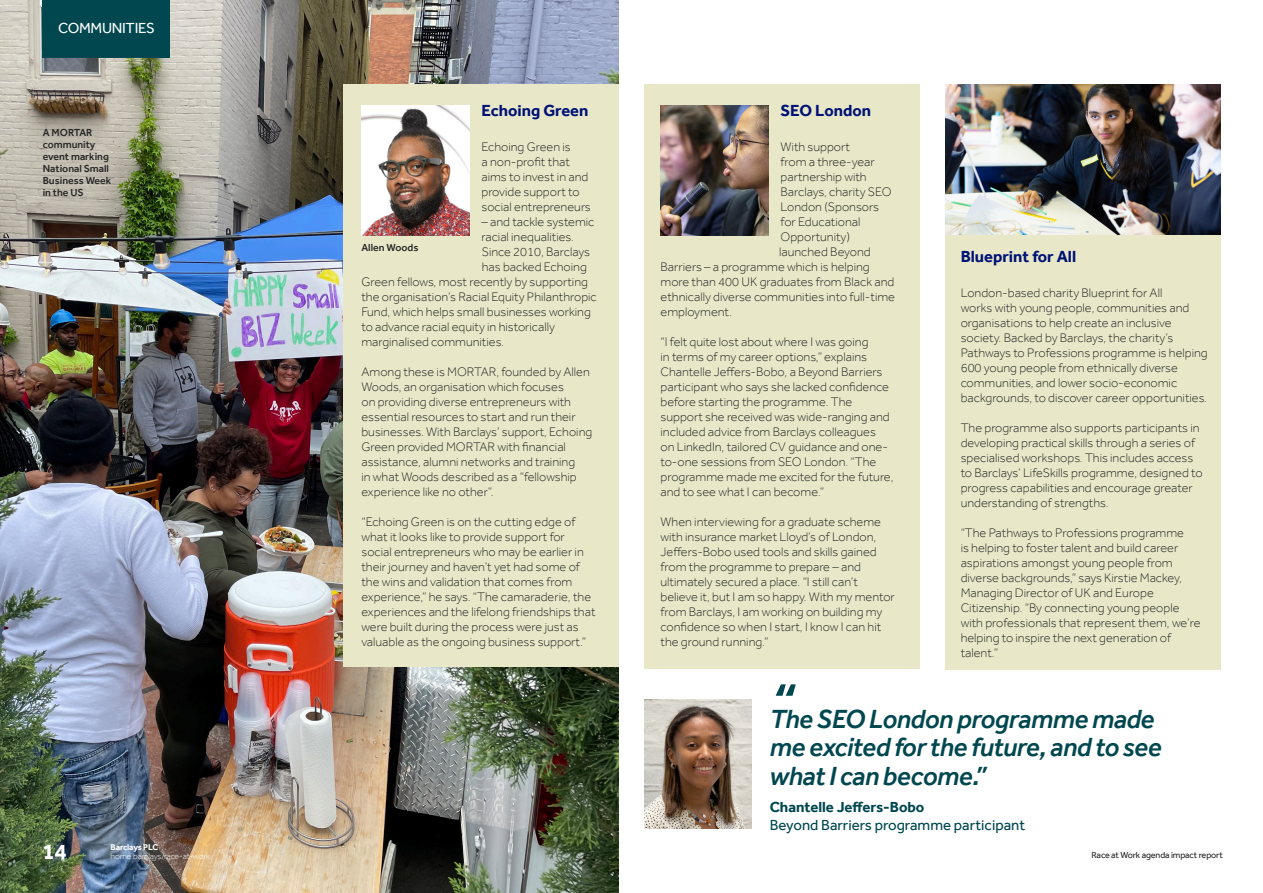
<style>
.page{position:relative;width:1263px;height:893px;background:#fff}
.page>*{position:absolute;margin:0;border:0;box-sizing:border-box;transform-origin:0 0}
.t1{font:italic 500 54px "Effra";color:#004750}
.t2{font:italic 500 27px/28.7px "Effra";letter-spacing:-.015em;color:#004750}
.t3{font:700 22.5px "Effra";color:#fff}
._4__subhead{font:700 16.5px "Effra";color:#001276}
._3__Body_Copy_AC{font:15px "Effra";color:#004750}
._3__Body_Copy_AC-2{font:700 15px "Effra";color:#004750}
._2__Sell{font:15px "Effra";letter-spacing:-.02em;color:#fff}
._3__BODY_COPY{font:300 12.75px/15px "Effra";color:#272727}
._3__BODY_COPY-2{font:500 10.5px/12px "Effra";color:#272727}
.t4{font:9px "Effra";letter-spacing:-.015em;color:#272727}
.t5{font:300 8.7px "Effra";letter-spacing:-.015em;color:#fff}
.t6{font:700 8.7px "Effra";letter-spacing:-.015em;color:#fff}
</style>
<div class="page">
<img style="left:0;top:0;width:619px;height:893px">
<div style="left:43px;top:0;width:127px;height:57px;background:#004750"></div>
<div style="left:945px;top:84px;width:275px;height:585px;background:#e8e8c9"></div>
<div style="left:644px;top:84px;width:275px;height:585px;background:#e8e8c9"></div>
<img style="left:660px;top:105px;width:108px;height:130px">
<div style="left:343px;top:84px;width:276px;height:583px;background:#e8e8c9"></div>
<img style="left:361px;top:105px;width:108px;height:130px">
<img style="left:945px;top:84px;width:275px;height:150px">
<img style="left:644px;top:699px;width:108px;height:130px">
<p class="_2__Sell" style="left:58px;top:19px;width:98px">COMMUNITIES</p>
<p class="_3__BODY_COPY-2" style="left:43px;top:126px;width:70px">A MORTAR community event marking<br>National Small<br>Business Week in the US</p>
<p class="t6" style="left:111px;top:841px;width:49px">Barclays PLC</p>
<p class="t3" style="left:43px;top:838px;width:26px">14</p>
<p class="t5" style="left:111px;top:850px;width:101px">home.barclays/race-at-work</p>
<p class="_4__subhead" style="left:481px;top:101px;width:108px">Echoing Green</p>
<p class="_3__BODY_COPY" style="left:481px;top:139px;width:111px">Echoing Green is<br>a non-profit that aims to invest in and provide support to social entrepreneurs</p>
<p class="_3__BODY_COPY" style="left:481px;top:214px;width:115px">– and tackle systemic</p>
<p class="_3__BODY_COPY" style="left:481px;top:229px;width:94px">racial inequalities.</p>
<p class="_3__BODY_COPY" style="left:482px;top:244px;width:110px">Since 2010, Barclays</p>
<p class="_3__BODY_COPY" style="left:482px;top:259px;width:107px">has backed Echoing</p>
<p class="_3__BODY_COPY" style="left:361px;top:274px;width:228px">Green fellows, most recently by supporting</p>
<p class="_3__BODY_COPY" style="left:361px;top:289px;width:237px">the organisation’s Racial Equity Philanthropic</p>
<p class="_3__BODY_COPY" style="left:361px;top:304px;width:231px">Fund, which helps small businesses working</p>
<p class="_3__BODY_COPY" style="left:361px;top:319px;width:195px">to advance racial equity in historically</p>
<p class="_3__BODY_COPY" style="left:361px;top:334px;width:144px">marginalised communities.</p>
<p class="_3__BODY_COPY" style="left:361px;top:364px;width:232px">Among these is MORTAR, founded by Allen Woods, an organisation which focuses<br>on providing diverse entrepreneurs with essential resources to start and run their businesses. With Barclays’ support, Echoing Green provided MORTAR with financial assistance, alumni networks and training<br>in what Woods described as a “fellowship experience like no other”.</p>
<p class="_3__BODY_COPY" style="left:361px;top:514px;width:236px">“Echoing Green is on the cutting edge of what it looks like to provide support for social entrepreneurs who may be earlier in their journey and haven’t yet had some of the wins and validation that comes from experience,” he says. “The camaraderie, the experiences and the lifelong friendships that were built during the process were just as valuable as the ongoing business support.”</p>
<p class="_3__BODY_COPY-2" style="left:361px;top:241px;width:58px">Allen Woods</p>
<p class="_4__subhead" style="left:780px;top:101px;width:92px">SEO London</p>
<p class="_3__BODY_COPY" style="left:780px;top:139px;width:71px">With support</p>
<p class="_3__BODY_COPY" style="left:780px;top:154px;width:96px">from a three-year</p>
<p class="_3__BODY_COPY" style="left:780px;top:169px;width:88px">partnership with</p>
<p class="_3__BODY_COPY" style="left:780px;top:184px;width:113px">Barclays, charity SEO</p>
<p class="_3__BODY_COPY" style="left:780px;top:199px;width:100px">London (Sponsors</p>
<p class="_3__BODY_COPY" style="left:780px;top:214px;width:81px">for Educational</p>
<p class="_3__BODY_COPY" style="left:780px;top:229px;width:71px">Opportunity)</p>
<p class="_3__BODY_COPY" style="left:779px;top:244px;width:93px">launched Beyond</p>
<p class="_3__BODY_COPY" style="left:660px;top:259px;width:211px">Barriers – a programme which is helping</p>
<p class="_3__BODY_COPY" style="left:660px;top:274px;width:235px">more than 400 UK graduates from Black and</p>
<p class="_3__BODY_COPY" style="left:660px;top:289px;width:236px">ethnically diverse communities into full-time</p>
<p class="_3__BODY_COPY" style="left:660px;top:304px;width:73px">employment.</p>
<p class="_3__BODY_COPY" style="left:660px;top:334px;width:234px">“I felt quite lost about where I was going<br>in terms of my career options,” explains Chantelle Jeffers-Bobo, a Beyond Barriers participant who says she lacked confidence before starting the programme. The support she received was wide-ranging and included advice from Barclays colleagues<br>on LinkedIn, tailored CV guidance and one&shy;to-one sessions from SEO London. “The programme made me excited for the future, and to see what I can become.”</p>
<p class="_3__BODY_COPY" style="left:660px;top:514px;width:236px">When interviewing for a graduate scheme with insurance market Lloyd’s of London, Jeffers-Bobo used tools and skills gained from the programme to prepare – and ultimately secured a place. “I still can’t believe it, but I am so happy. With my mentor from Barclays, I am working on building my confidence so when I start, I know I can hit the ground running.”</p>
<p class="_4__subhead" style="left:961px;top:247px;width:117px">Blueprint for All</p>
<p class="_3__BODY_COPY" style="left:961px;top:285px;width:248px">London-based charity Blueprint for All<br>works with young people, communities and organisations to help create an inclusive society. Backed by Barclays, the charity’s Pathways to Professions programme is helping 600 young people from ethnically diverse communities, and lower socio-economic backgrounds, to discover career opportunities.</p>
<p class="_3__BODY_COPY" style="left:961px;top:420px;width:243px">The programme also supports participants in developing practical skills through a series of specialised workshops. This includes access to Barclays’ LifeSkills programme, designed to progress capabilities and encourage greater understanding of strengths.</p>
<p class="_3__BODY_COPY" style="left:961px;top:525px;width:241px">“The Pathways to Professions programme<br>is helping to foster talent and build career aspirations amongst young people from diverse backgrounds,” says Kirstie Mackey, Managing Director of UK and Europe Citizenship. “By connecting young people with professionals that represent them, we’re helping to inspire the next generation of talent.”</p>
<p class="t1" style="left:770px;top:670px;width:25px">“</p>
<p class="t2" style="left:770px;top:704px;width:394px">The SEO London programme made me excited for the future, and to see what I can become.”</p>
<p class="_3__Body_Copy_AC-2" style="left:770px;top:798px;width:156px">Chantelle Jeffers-Bobo</p>
<p class="_3__Body_Copy_AC" style="left:770px;top:816px;width:257px">Beyond Barriers programme participant</p>
<p class="t4" style="left:1092px;top:850px;width:133px">Race at Work agenda impact report</p>
</div>
